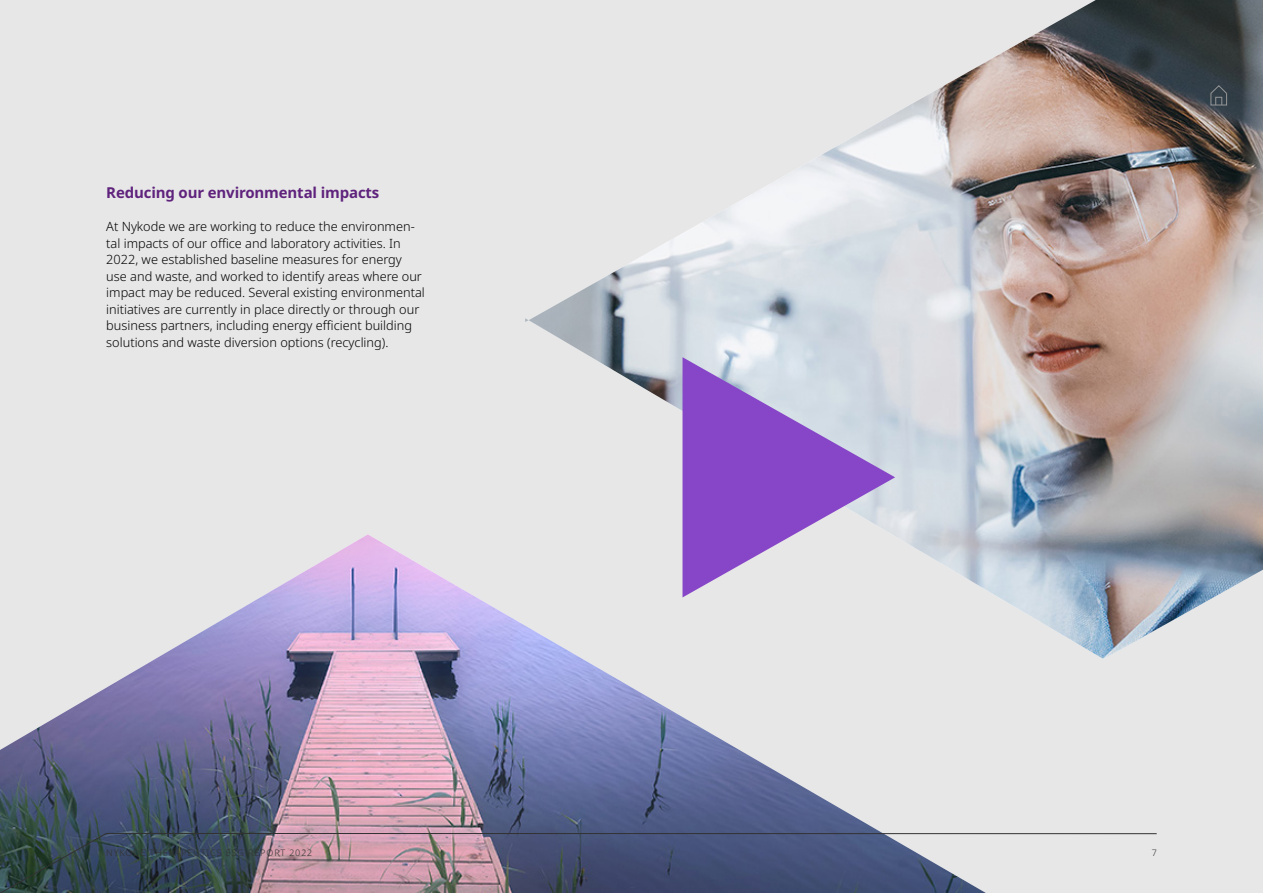
<style>
.page{position:relative;width:1263px;height:893px;background:#e7e7e7}
.page>*{position:absolute;margin:0;border:0;box-sizing:border-box;transform-origin:0 0}
.Heading2{font:700 15px "Noto Sans";letter-spacing:-.01em;color:#5f237d}
.DR_Bodytext_8-5{font:300 12.75px/16.5px "Noto Sans";color:#000}
.t1{font:300 9px "Noto Sans";letter-spacing:.1em;color:#323232}
</style>
<div class="page">
<img style="left:525px;top:0;width:738px;height:659px">
<img style="left:0;top:534px;width:986px;height:299px">
<svg style="left:682px;top:357px;width:213px;height:240px"></svg>
<div style="left:1215px;top:97px;width:7px;height:8px;border:1px solid #969696"></div>
<div style="left:1210px;top:93px;width:17px;height:12px;border:1px solid #969696"></div>
<svg style="left:1209px;top:85px;width:19px;height:10px"></svg>
<svg style="left:0;top:833px;width:1157px;height:60px"></svg>
<p class="Heading2" style="left:106px;top:182px;width:275px">Reducing our environmental impacts</p>
<p class="DR_Bodytext_8-5" style="left:106px;top:218px;width:320px">At Nykode we are working to reduce the environmen&shy;tal impacts of our office and laboratory activities. In 2022, we established baseline measures for energy use and waste, and worked to identify areas where our impact may be reduced. Several existing environmental initiatives are currently in place directly or through our business partners, including energy efficient building solutions and waste diversion options (recycling).</p>
<p class="t1" style="left:106px;top:846px;width:207px">NYKODE THERAPEUTICS ESG REPORT 2022</p>
<p class="t1" style="left:1152px;top:846px;width:6px">7</p>
</div>
